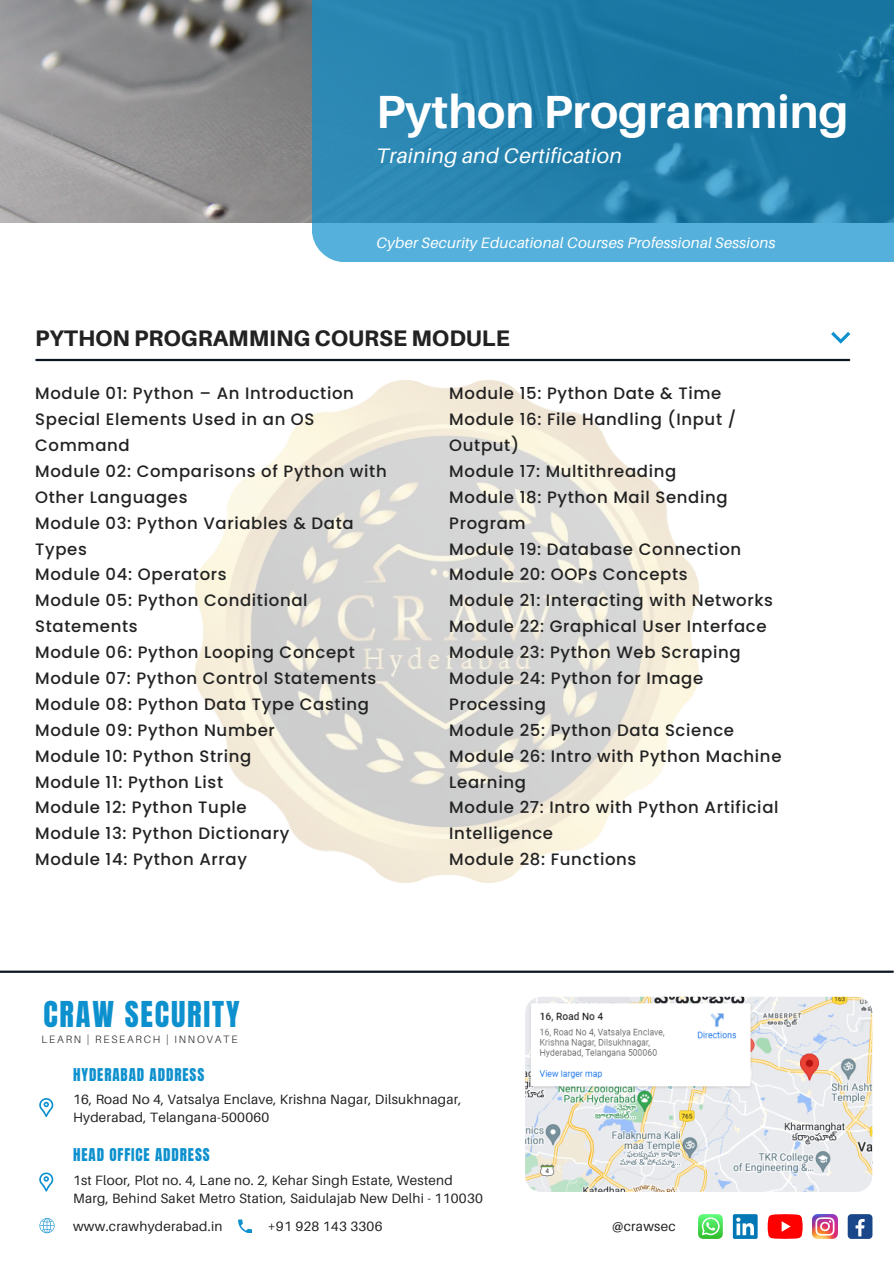
<style>
.page{position:relative;width:894px;height:1264px;background:#fff}
.page>*{position:absolute;margin:0;border:0;box-sizing:border-box;transform-origin:0 0}
.t1{font:700 46.5px "Aileron";color:#fff}
.t2{font:30.3px "Anton";letter-spacing:.06em;color:#0c90ce}
.t3{font:800 22.5px "Aileron";color:#222}
.t4{font:italic 21px "Aileron";letter-spacing:.02em;color:#fff}
.t5{font:500 16.5px/26px "Poppins";letter-spacing:.04em;color:#222}
.t6{font:italic 15px "Aileron";letter-spacing:.02em;color:#fff}
.t7{font:15px "Anton";letter-spacing:.06em;color:#0c90ce}
.t8{font:13.5px/18px "Aileron";letter-spacing:.02em;color:#222}
.t9{font:300 10.65px "Aileron";letter-spacing:.165em;color:#222}
</style>
<div class="page">
<img style="left:196px;top:381px;width:501px;height:501px">
<hr style="left:36px;top:359px;width:813px;height:2px;background:#0b1623">
<svg style="left:831px;top:332px;width:19px;height:12px"></svg>
<img style="left:0;top:0;width:312px;height:222px">
<svg style="left:312px;top:0;width:581px;height:262px;background:#2885b0"></svg>
<hr style="left:0;top:970px;width:893px;height:2px;background:#0b1623">
<svg style="left:238px;top:1219px;width:13px;height:13px"></svg>
<img style="left:525px;top:996px;width:347px;height:195px;border-radius:16px">
<div style="left:847px;top:1214px;width:25px;height:24px;background:#1a4789;border-radius:4px"></div>
<svg style="left:855px;top:1219px;width:9px;height:17px"></svg>
<img style="left:812px;top:1214px;width:25px;height:24px">
<svg style="left:767px;top:1214px;width:35px;height:24px"></svg>
<div style="left:732px;top:1214px;width:25px;height:24px;background:#0177b5;border-radius:2px"></div>
<svg style="left:736px;top:1217px;width:17px;height:18px"></svg>
<svg style="left:698px;top:1214px;width:24px;height:24px"></svg>
<svg style="left:39px;top:1098px;width:14px;height:19px"></svg>
<svg style="left:39px;top:1172px;width:14px;height:19px"></svg>
<svg style="left:39px;top:1218px;width:16px;height:15px"></svg>
<p class="t1" style="left:376px;top:83px;width:473px">Python Programming</p>
<p class="t4" style="left:376px;top:143px;width:247px">Training and Certification</p>
<h5 class="t6" style="left:376px;top:233px;width:400px">Cyber Security Educational Courses Professional Sessions</h5>
<p class="t3" style="left:35px;top:324px;width:476px">PYTHON PROGRAMMING COURSE MODULE</p>
<p class="t5" style="left:35px;top:380px;width:353px">Module 01: Python – An Introduction<br>Special Elements Used in an OS<br>Command<br>Module 02: Comparisons of Python with<br>Other Languages<br>Module 03: Python Variables &amp; Data<br>Types<br>Module 04: Operators<br>Module 05: Python Conditional<br>Statements<br>Module 06: Python Looping Concept<br>Module 07: Python Control Statements<br>Module 08: Python Data Type Casting<br>Module 09: Python Number<br>Module 10: Python String<br>Module 11: Python List<br>Module 12: Python Tuple<br>Module 13: Python Dictionary<br>Module 14: Python Array</p>
<h3 class="t5" style="left:449px;top:380px;width:333px">Module 15: Python Date &amp; Time<br>Module 16: File Handling (Input /<br>Output)<br>Module 17: Multithreading<br>Module 18: Python Mail Sending<br>Program<br>Module 19: Database Connection<br>Module 20: OOPs Concepts<br>Module 21: Interacting with Networks<br>Module 22: Graphical User Interface<br>Module 23: Python Web Scraping<br>Module 24: Python for Image<br>Processing<br>Module 25: Python Data Science<br>Module 26: Intro with Python Machine<br>Learning<br>Module 27: Intro with Python Artificial<br>Intelligence<br>Module 28: Functions</h3>
<h6 class="t2" style="left:43px;top:992px;width:197px">CRAW SECURITY</h6>
<p class="t9" style="left:41px;top:1032px;width:197px">LEARN | RESEARCH | INNOVATE</p>
<h6 class="t7" style="left:73px;top:1063px;width:133px">HYDERABAD ADDRESS</h6>
<p class="t8" style="left:73px;top:1090px;width:390px">16, Road No 4, Vatsalya Enclave, Krishna Nagar, Dilsukhnagar,</p>
<p class="t8" style="left:73px;top:1108px;width:198px">Hyderabad, Telangana-500060</p>
<h2 class="t7" style="left:73px;top:1144px;width:138px">HEAD OFFICE ADDRESS</h2>
<p class="t8" style="left:73px;top:1170px;width:411px">1st Floor, Plot no. 4, Lane no. 2, Kehar Singh Estate, Westend<br>Marg, Behind Saket Metro Station, Saidulajab New Delhi - 110030</p>
<p class="t8" style="left:73px;top:1216px;width:151px">www.crawhyderabad.in</p>
<p class="t8" style="left:268px;top:1216px;width:116px">+91 928 143 3306</p>
<h5 class="t8" style="left:612px;top:1216px;width:65px">@crawsec</h5>
</div>
